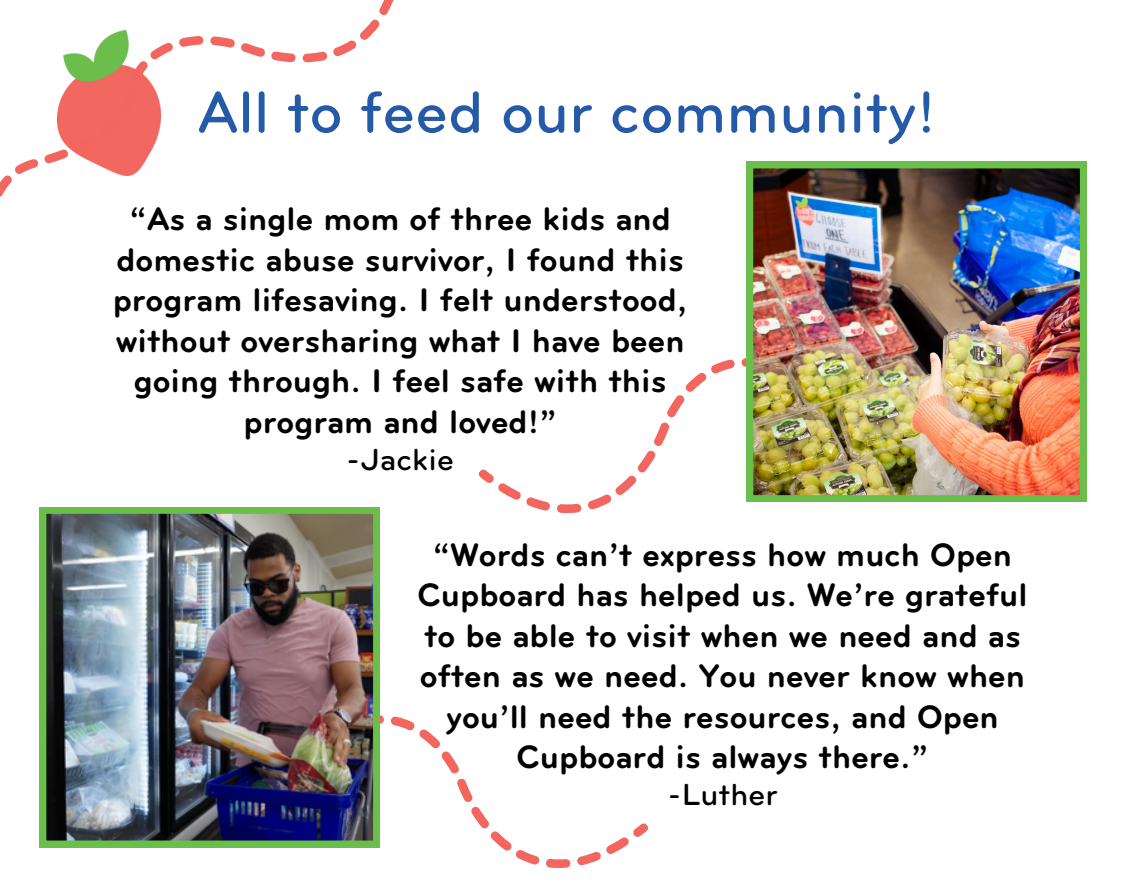
<style>
.page{position:relative;width:1134px;height:891px;background:#fff}
.page>*{position:absolute;margin:0;border:0;box-sizing:border-box;transform-origin:0 0}
.t1{font:500 60.75px "Bryant";color:#255aa8}
.t2{font:700 33.75px/40.5px "Bryant";color:#000;text-align:center}
.t3{font:500 31.5px "Bryant";color:#000}
</style>
<div class="page">
<svg style="left:498px;top:358px;width:248px;height:155px"></svg>
<svg style="left:478px;top:469px;width:16px;height:14px"></svg>
<svg style="left:127px;top:715px;width:502px;height:153px"></svg>
<svg style="left:633px;top:823px;width:16px;height:14px"></svg>
<img style="left:40px;top:507px;width:340px;height:340px">
<img style="left:746px;top:162px;width:341px;height:340px">
<svg style="left:0;top:0;width:394px;height:197px"></svg>
<p class="t1" style="left:198px;top:91px;width:740px">All to feed our community!</p>
<p class="t2" style="left:113px;top:202px;width:576px">“As a single mom of three kids and domestic abuse survivor, I found this program lifesaving. I felt understood, without oversharing what I have been going through. I feel safe with this program and loved!”</p>
<p class="t3" style="left:346px;top:448px;width:109px">-Jackie</p>
<h1 class="t2" style="left:417px;top:537px;width:612px">“Words can’t express how much Open Cupboard has helped us. We’re grateful to be able to visit when we need and as often as we need. You never know when you’ll need the resources, and Open Cupboard is always there.”</h1>
<p class="t3" style="left:667px;top:784px;width:112px">-Luther</p>
</div>
